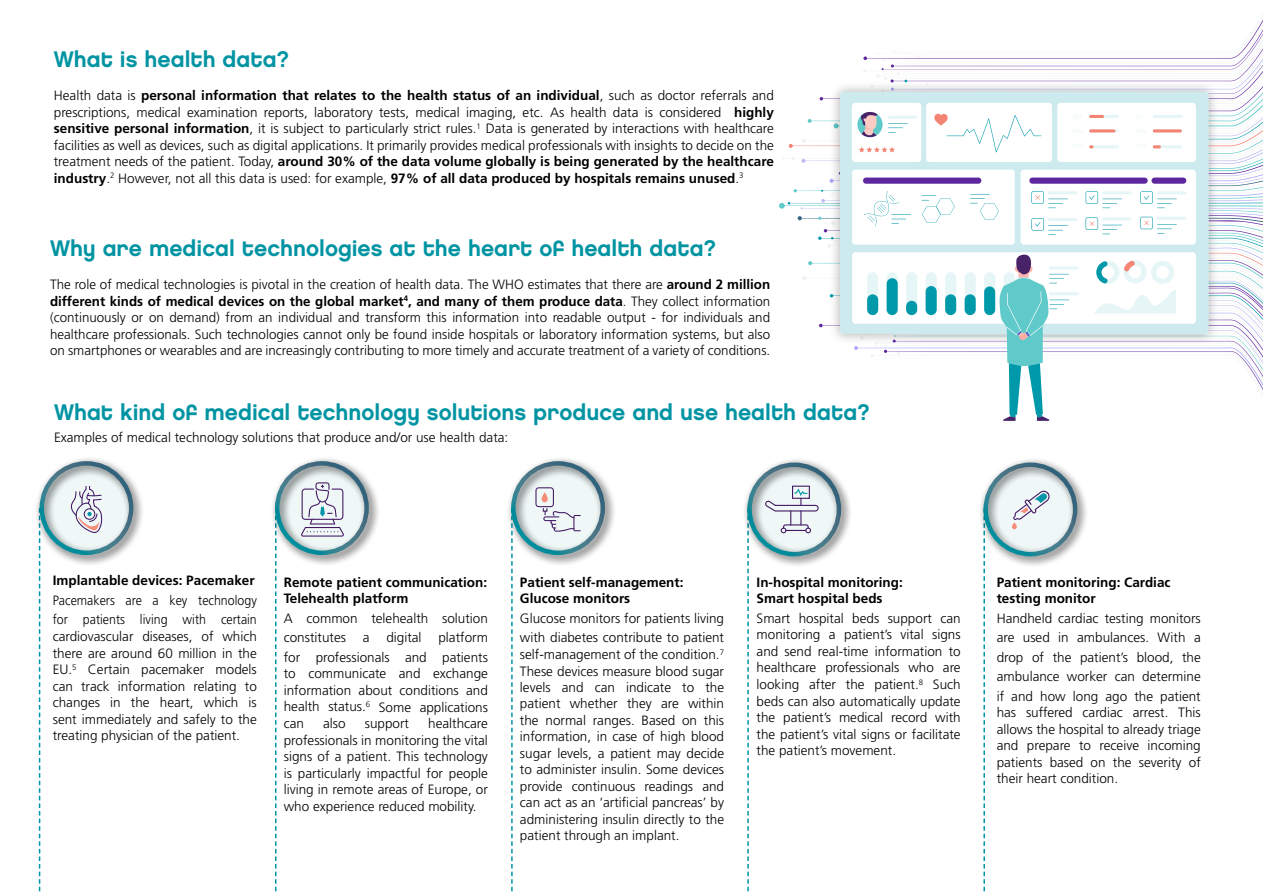
<style>
.page{position:relative;width:1263px;height:893px;background:#fff}
.page>*{position:absolute;margin:0;border:0;box-sizing:border-box;transform-origin:0 0}
.t1{font:22.5px "Chalet New York Nineteen Eighty";color:#0094a3}
.t2{font:300 13.5px/16.5px "Frutiger";color:#000;text-align:justify}
.t3{font:700 13.5px/16.5px "Frutiger";color:#000}
.t4{font:300 13.5px/19.5px "Frutiger";color:#000;scale:.92 1}
.s1{font-weight:700}
</style>
<div class="page">
<svg style="left:779px;top:19px;width:484px;height:401px"></svg>
<svg style="left:511px;top:568px;width:2px;height:324px"></svg>
<div style="left:506px;top:456px;width:110px;height:110px;background:#000;opacity:.75"></div>
<div style="left:511px;top:461px;width:94px;height:94px;border:4px solid #fff;border-radius:50%"></div>
<svg style="left:747px;top:568px;width:2px;height:324px"></svg>
<div style="left:742px;top:458px;width:111px;height:110px;background:#000;opacity:.75"></div>
<div style="left:747px;top:463px;width:94px;height:93px;border:4px solid #fff;border-radius:50%"></div>
<svg style="left:983px;top:568px;width:2px;height:324px"></svg>
<div style="left:978px;top:458px;width:111px;height:110px;background:#000;opacity:.75"></div>
<div style="left:983px;top:463px;width:94px;height:93px;border:4px solid #fff;border-radius:50%"></div>
<svg style="left:275px;top:568px;width:1px;height:324px"></svg>
<div style="left:270px;top:456px;width:110px;height:110px;background:#000;opacity:.75"></div>
<div style="left:275px;top:461px;width:94px;height:94px;border:4px solid #fff;border-radius:50%"></div>
<svg style="left:39px;top:568px;width:1px;height:324px"></svg>
<div style="left:35px;top:456px;width:110px;height:110px;background:#000;opacity:.75"></div>
<div style="left:40px;top:461px;width:93px;height:94px;border:4px solid #fff;border-radius:50%"></div>
<h1 class="t1" style="left:54px;top:46px;width:237px">What is health data?</h1>
<p class="t2" style="left:54px;top:87px;width:722px">Health data is <span class="s1">personal information that relates to the health status of an individual</span>, such as doctor referrals and prescriptions, medical examination reports, laboratory tests, medical imaging, etc. As health data is considered <span class="s1">highly sensitive personal information</span>, it is subject to particularly strict rules.<sup>1</sup> Data is generated by interactions with healthcare facilities as well as devices, such as digital applications. It primarily provides medical professionals with insights to decide on the treatment needs of the patient. Today, <span class="s1">around 30% of the data volume globally is being generated by the healthcare industry</span>.<sup>2</sup> However, not all this data is used: for example, <span class="s1">97% of all data produced by hospitals remains unused</span>.<sup>3</sup></p>
<h1 class="t1" style="left:50px;top:235px;width:667px">Why are medical technologies at the heart of health data?</h1>
<p class="t2" style="left:50px;top:276px;width:722px">The role of medical technologies is pivotal in the creation of health data. The WHO estimates that there are <span class="s1">around 2 million different kinds of medical devices on the global market</span><sup>4</sup><span class="s1">, and many of them produce data</span>. They collect information (continuously or on demand) from an individual and transform this information into readable output - for individuals and healthcare professionals. Such technologies cannot only be found inside hospitals or laboratory information systems, but also on smartphones or wearables and are increasingly contributing to more timely and accurate treatment of a variety of conditions.</p>
<h1 class="t1" style="left:54px;top:398px;width:817px">What kind of medical technology solutions produce and use health data?</h1>
<p class="t2" style="left:54px;top:429px;width:456px">Examples of medical technology solutions that produce and/or use health data:</p>
<p class="t3" style="left:53px;top:572px;width:203px">Implantable devices: Pacemaker</p>
<p class="t4" style="left:53px;top:590px;width:223px">Pacemakers are a key technology for patients living with certain</p>
<p class="t2" style="left:53px;top:628px;width:206px">cardiovascular diseases, of which there are around 60 million in the EU.<sup>5</sup> Certain pacemaker models can track information relating to changes in the heart, which is sent immediately and safely to the treating physician of the patient.</p>
<p class="t3" style="left:284px;top:574px;width:205px">Remote patient communication:<br>Telehealth platform</p>
<p class="t2" style="left:284px;top:608px;width:206px;line-height:19.5px">A common telehealth solution constitutes a digital platform for professionals and patients</p>
<p class="t2" style="left:284px;top:665px;width:206px">to communicate and exchange information about conditions and health status.<sup>6</sup> Some applications can</p>
<p class="t2" style="left:284px;top:715px;width:206px;text-indent:144px">healthcare professionals in monitoring the vital signs of a patient. This technology is particularly impactful for people living in remote areas of Europe, or who experience reduced mobility.</p>
<p class="t2" style="left:323px;top:715px;width:24px">also</p>
<p class="t2" style="left:365px;top:715px;width:46px">support</p>
<p class="t3" style="left:520px;top:574px;width:165px">Patient self-management:<br>Glucose monitors</p>
<p class="t2" style="left:520px;top:608px;width:206px;line-height:19.5px">Glucose monitors for patients living with diabetes contribute to patient</p>
<p class="t2" style="left:520px;top:646px;width:206px">self-management of the condition.<sup>7<br></sup>These devices measure blood sugar levels and can indicate to the patient whether they are within the normal ranges. Based on this information, in case of high blood sugar levels, a patient may decide to administer insulin. Some devices provide continuous readings and can act as an ‘artificial pancreas’ by administering insulin directly to the patient through an implant.</p>
<p class="t3" style="left:756px;top:574px;width:148px">In-hospital monitoring:<br>Smart hospital beds</p>
<p class="t2" style="left:756px;top:610px;width:206px">Smart hospital beds support can monitoring a patient’s vital signs and send real-time information to healthcare professionals who are looking after the patient.<sup>8</sup> Such beds can also automatically update the patient’s medical record with the patient’s vital signs or facilitate the patient’s movement.</p>
<p class="t3" style="left:997px;top:574px;width:175px">Patient monitoring: Cardiac testing monitor</p>
<p class="t2" style="left:997px;top:608px;width:206px;line-height:19.5px">Handheld cardiac testing monitors are used in ambulances. With a drop of the patient’s blood, the ambulance worker can determine if and how long ago the patient</p>
<p class="t2" style="left:997px;top:704px;width:206px">has suffered cardiac arrest. This allows the hospital to already triage and prepare to receive incoming patients based on the severity of their heart condition.</p>
</div>
